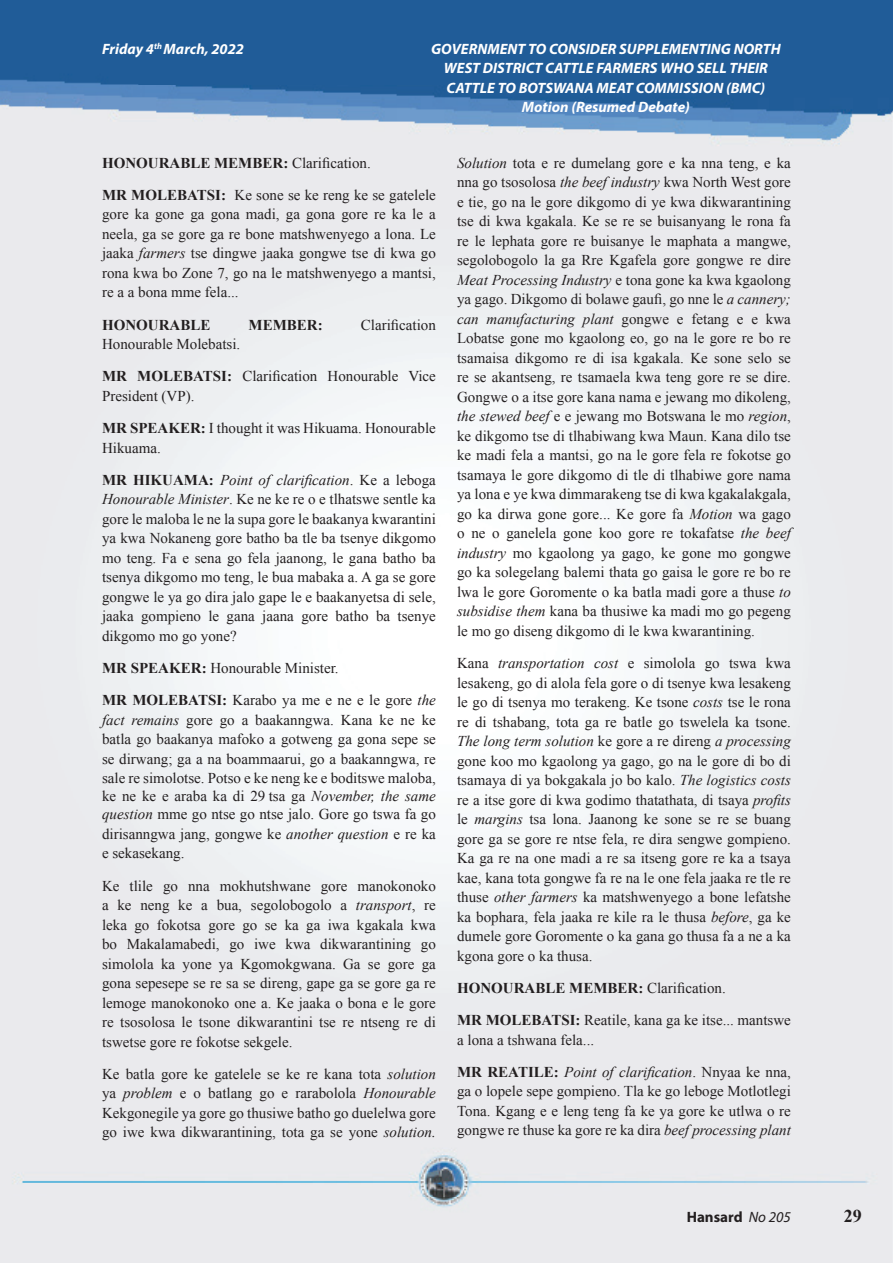
<style>
.page{position:relative;width:893px;height:1263px;background:#fff}
.page>*{position:absolute;margin:0;border:0;box-sizing:border-box;transform-origin:0 0}
.t1{font:700 18px "Times New Roman";color:#231f20}
.t2{font:15px/19.5px "Times New Roman";color:#231f20}
.t3{font:italic 700 15px/19.5px "Myriad Pro";color:#fff;text-align:center}
.t4{font:italic 15px/32.2px "Times New Roman";color:#231f20}
.t5{font:700 15px "Times New Roman";color:#231f20}
.t6{font:700 15px "Myriad Pro";color:#231f20}
.s1{font-weight:700}
.s2{font-style:italic}
.s3{font-style:normal}
.s4{font-weight:700;font-style:normal}
.s5{font-weight:400;font-style:italic}
</style>
<div class="page">
<img style="left:0;top:0;width:893px;height:1263px">
<p class="t3" style="left:102px;top:38px;width:143px">Friday 4<sup>th</sup> March, 2022</p>
<p class="t3" style="left:431px;top:38px;width:351px">GOVERNMENT TO CONSIDER SUPPLEMENTING NORTH WEST DISTRICT CATTLE FARMERS WHO SELL THEIR CATTLE TO BOTSWANA MEAT COMMISSION (BMC)<br>Motion (Resumed Debate)</p>
<p class="t2" style="left:102px;top:146px;width:335px;line-height:32.2px"><span class="s1">HONOURABLE MEMBER:</span> Clarification.<br><span class="s1">MR MOLEBATSI:</span> Ke sone se ke reng ke se gatelele</p>
<p class="t2" style="left:102px;top:204px;width:335px;text-align:justify">gore ka gone ga gona madi, ga gona gore re ka le a neela, ga se gore ga re bone matshwenyego a lona. Le jaaka <span class="s2">farmers</span> tse dingwe jaaka gongwe tse di kwa go rona kwa bo Zone 7, go na le matshwenyego a mantsi, re a a bona mme fela...</p>
<p class="t5" style="left:102px;top:314px;width:110px">HONOURABLE</p>
<p class="t5" style="left:249px;top:314px;width:76px">MEMBER:</p>
<p class="t2" style="left:361px;top:314px;width:76px">Clarification</p>
<p class="t2" style="left:102px;top:328px;width:335px;line-height:32.2px">Honourable Molebatsi.<br><span class="s1">MR MOLEBATSI:</span> Clarification Honourable Vice</p>
<p class="t2" style="left:102px;top:379px;width:335px;line-height:32.2px">President (VP).<br><span class="s1">MR SPEAKER:</span> I thought it was Hikuama. Honourable</p>
<p class="t4" style="left:102px;top:431px;width:335px"><span class="s3">Hikuama.<br></span><span class="s4">MR HIKUAMA:</span> Point of clarification<span class="s3">. Ke a leboga</span></p>
<p class="t2" style="left:102px;top:489px;width:335px;text-align:justify"><span class="s2">Honourable Minister</span>. Ke ne ke re o e tlhatswe sentle ka gore le maloba le ne la supa gore le baakanya kwarantini ya kwa Nokaneng gore batho ba tle ba tsenye dikgomo mo teng. Fa e sena go fela jaanong, le gana batho ba tsenya dikgomo mo teng, le bua mabaka a. A ga se gore gongwe le ya go dira jalo gape le e baakanyetsa di sele, jaaka gompieno le gana jaana gore batho ba tsenye dikgomo mo go yone?</p>
<p class="t2" style="left:102px;top:652px;width:335px;line-height:32.2px"><span class="s1">MR SPEAKER:</span> Honourable Minister.<br><span class="s1">MR MOLEBATSI:</span> Karabo ya me e ne e le gore <span class="s2">the</span></p>
<p class="t2" style="left:102px;top:710px;width:335px;text-align:justify"><span class="s2">fact remains</span> gore go a baakanngwa. Kana ke ne ke batla go baakanya mafoko a gotweng ga gona sepe se se dirwang; ga a na boammaarui, go a baakanngwa, re sale re simolotse. Potso e ke neng ke e boditswe maloba,</p>
<p class="t2" style="left:102px;top:787px;width:335px;line-height:18px">ke ne ke e araba ka di 29 tsa ga <span class="s2">November, the same question</span> mme go ntse go ntse jalo. Gore go tswa fa go</p>
<p class="t2" style="left:102px;top:824px;width:335px">dirisanngwa jang, gongwe ke <span class="s2">another question</span> e re ka e sekasekang.</p>
<p class="t2" style="left:102px;top:876px;width:335px;text-align:justify">Ke tlile go nna mokhutshwane gore manokonoko a ke neng ke a bua, segolobogolo a <span class="s2">transport</span>, re leka go fokotsa gore go se ka ga iwa kgakala kwa bo Makalamabedi, go iwe kwa dikwarantining go simolola ka yone ya Kgomokgwana. Ga se gore ga gona sepesepe se re sa se direng, gape ga se gore ga re lemoge manokonoko one a. Ke jaaka o bona e le gore re tsosolosa le tsone dikwarantini tse re ntseng re di tswetse gore re fokotse sekgele.</p>
<p class="t2" style="left:102px;top:1064px;width:335px;text-align:justify">Ke batla gore ke gatelele se ke re kana tota <span class="s2">solution </span>ya <span class="s2">problem</span> e o batlang go e rarabolola <span class="s2">Honourable </span>Kekgonegile ya gore go thusiwe batho go duelelwa gore go iwe kwa dikwarantining, tota ga se yone <span class="s2">solution.</span></p>
<p class="t2" style="left:457px;top:153px;width:335px;text-align:justify"><span class="s2">Solution</span> tota e re dumelang gore e ka nna teng, e ka nna go tsosolosa <span class="s2">the beef industry</span> kwa North West gore e tie, go na le gore dikgomo di ye kwa dikwarantining tse di kwa kgakala. Ke se re se buisanyang le rona fa re le lephata gore re buisanye le maphata a mangwe, segolobogolo la ga Rre Kgafela gore gongwe re dire <span class="s2">Meat Processing Industry</span> e tona gone ka kwa kgaolong ya gago. Dikgomo di bolawe gaufi, go nne le <span class="s2">a cannery; can manufacturing plant</span> gongwe e fetang e e kwa Lobatse gone mo kgaolong eo, go na le gore re bo re tsamaisa dikgomo re di isa kgakala. Ke sone selo se re se akantseng, re tsamaela kwa teng gore re se dire.<br>Gongwe o a itse gore kana nama e jewang mo dikoleng, <span class="s2">the stewed beef</span> e e jewang mo Botswana le mo <span class="s2">region</span>, ke dikgomo tse di tlhabiwang kwa Maun. Kana dilo tse ke madi fela a mantsi, go na le gore fela re fokotse go tsamaya le gore dikgomo di tle di tlhabiwe gore nama ya lona e ye kwa dimmarakeng tse di kwa kgakalakgala, go ka dirwa gone gore... Ke gore fa <span class="s2">Motion</span> wa gago o ne o ganelela gone koo gore re tokafatse <span class="s2">the beef industry</span> mo kgaolong ya gago, ke gone mo gongwe go ka solegelang balemi thata go gaisa le gore re bo re lwa le gore Goromente o ka batla madi gore a thuse <span class="s2">to subsidise them</span> kana ba thusiwe ka madi mo go pegeng le mo go diseng dikgomo di le kwa kwarantining.</p>
<p class="t2" style="left:457px;top:653px;width:335px;text-align:justify">Kana <span class="s2">transportation cost</span> e simolola go tswa kwa lesakeng, go di alola fela gore o di tsenye kwa lesakeng le go di tsenya mo terakeng. Ke tsone <span class="s2">costs</span> tse le rona re di tshabang, tota ga re batle go tswelela ka tsone.<br><span class="s2">The long term solution</span> ke gore a re direng <span class="s2">a processing </span>gone koo mo kgaolong ya gago, go na le gore di bo di tsamaya di ya bokgakala jo bo kalo. <span class="s2">The logistics costs </span>re a itse gore di kwa godimo thatathata, di tsaya <span class="s2">profits </span>le <span class="s2">margins</span> tsa lona. Jaanong ke sone se re se buang gore ga se gore re ntse fela, re dira sengwe gompieno.<br>Ka ga re na one madi a re sa itseng gore re ka a tsaya kae, kana tota gongwe fa re na le one fela jaaka re tle re thuse <span class="s2">other farmers</span> ka matshwenyego a bone lefatshe ka bophara, fela jaaka re kile ra le thusa <span class="s2">before</span>, ga ke dumele gore Goromente o ka gana go thusa fa a ne a ka kgona gore o ka thusa.</p>
<p class="t2" style="left:457px;top:971px;width:335px;line-height:32.2px"><span class="s1">HONOURABLE MEMBER:</span> Clarification.<br><span class="s1">MR MOLEBATSI:</span> Reatile, kana ga ke itse... mantswe</p>
<p class="t2" style="left:457px;top:1023px;width:335px;line-height:32.2px">a lona a tshwana fela...<br><span class="s1">MR REATILE:</span> <span class="s2">Point of clarification</span>. Nnyaa ke nna,</p>
<p class="t2" style="left:457px;top:1081px;width:335px;text-align:justify">ga o lopele sepe gompieno. Tla ke go leboge Motlotlegi Tona. Kgang e e leng teng fa ke ya gore ke utlwa o re gongwe re thuse ka gore re ka dira <span class="s2">beef processing plant</span></p>
<p class="t6" style="left:687px;top:1207px;width:106px">Hansard <span class="s5">No 205</span></p>
<p class="t1" style="left:844px;top:1203px;width:19px">29</p>
</div>
